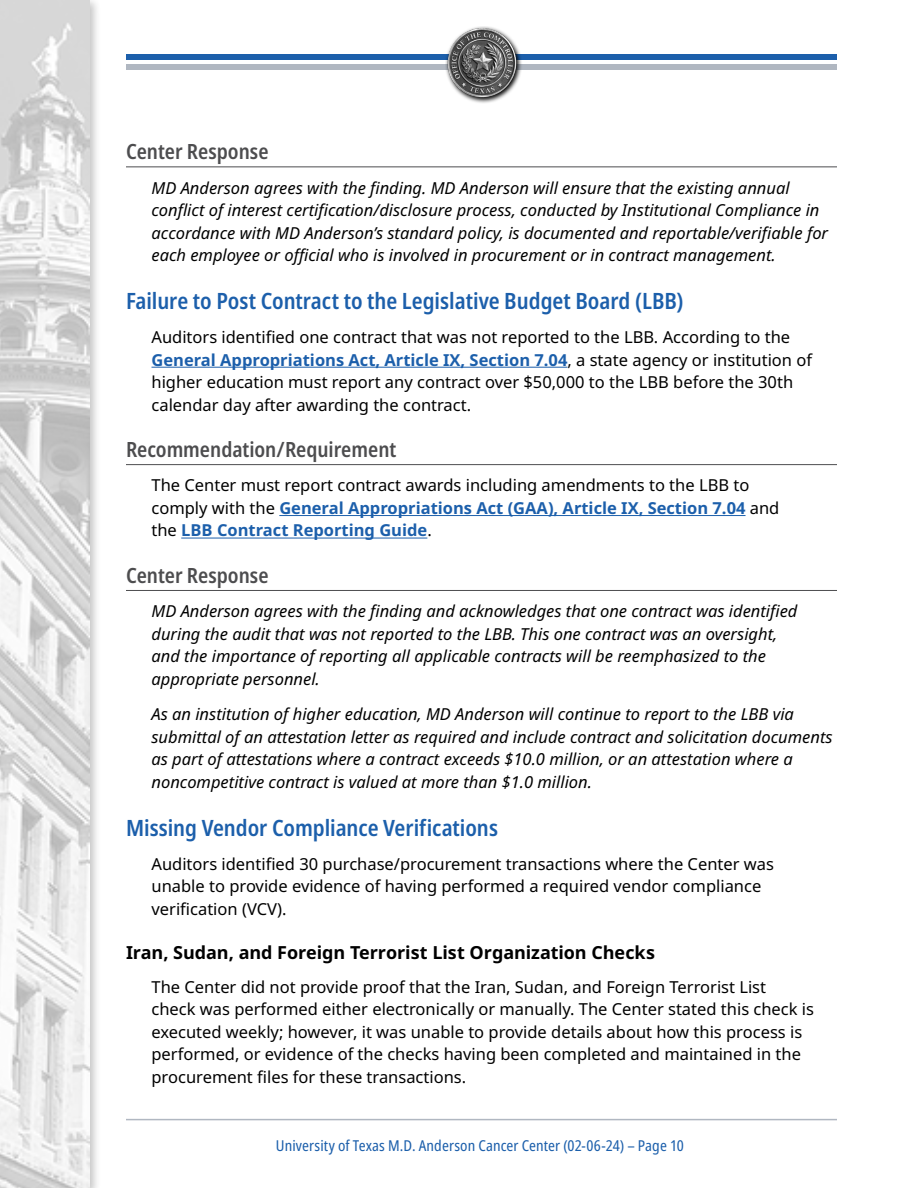
<style>
.page{position:relative;width:918px;height:1188px;background:#fff}
.page>*{position:absolute;margin:0;border:0;box-sizing:border-box;transform-origin:0 0}
.t1{font:600 condensed 22.5px "Noto Sans";color:#1c5fab}
.t2{font:600 condensed 21px "Noto Sans";color:#4d4d4f}
.t3{font:700 18px "Noto Sans";letter-spacing:-.005em;color:#000}
.t4{font:16.5px/22.5px "Noto Sans";color:#000}
.t5{font:italic 16.5px/22.5px "Noto Sans";color:#000}
.t6{font:condensed 15px "Noto Sans";letter-spacing:.005em;color:#1c5fab}
.s1{font-weight:700;color:#1c5fab}
</style>
<div class="page">
<hr style="left:126px;top:1119px;width:711px;height:1px;background:#b0b7c1">
<div style="left:126px;top:54px;width:711px;height:5px;background:#1c5fab"></div>
<div style="left:126px;top:64px;width:711px;height:6px;background:#b0b7c1"></div>
<div style="left:0;top:0;width:101px;height:1188px;background:#000;opacity:.75"></div>
<img style="left:0;top:0;width:90px;height:1188px">
<svg style="left:472px;top:26px;width:50px;height:77px"></svg>
<img style="left:445px;top:27px;width:73px;height:74px">
<hr style="left:126px;top:166px;width:711px;height:1px;background:#4d4d4f">
<hr style="left:152px;top:367px;width:415px;height:1px;background:#1c5fab">
<hr style="left:126px;top:464px;width:711px;height:1px;background:#4d4d4f">
<hr style="left:279px;top:515px;width:467px;height:1px;background:#1c5fab">
<hr style="left:181px;top:538px;width:246px;height:1px;background:#1c5fab">
<hr style="left:126px;top:590px;width:711px;height:1px;background:#4d4d4f">
<p class="t2" style="left:126px;top:137px;width:144px">Center Response</p>
<p class="t5" style="left:152px;top:177px;width:678px">MD Anderson agrees with the finding. MD Anderson will ensure that the existing annual conflict of interest certification/disclosure process, conducted by Institutional Compliance in accordance with MD Anderson’s standard policy, is documented and reportable/verifiable for each employee or official who is involved in procurement or in contract management.</p>
<h1 class="t1" style="left:126px;top:285px;width:559px">Failure to Post Contract to the Legislative Budget Board (LBB)</h1>
<p class="t4" style="left:152px;top:326px;width:662px">Auditors identified one contract that was not reported to the LBB. According to the <span class="s1">General Appropriations Act, Article IX, Section 7.04</span>, a state agency or institution of higher education must report any contract over $50,000 to the LBB before the 30th calendar day after awarding the contract.</p>
<p class="t2" style="left:126px;top:434px;width:272px">Recommendation/Requirement</p>
<p class="t4" style="left:152px;top:475px;width:629px">The Center must report contract awards including amendments to the LBB to comply with the <span class="s1">General Appropriations Act (GAA), Article IX, Section 7.04</span> and the <span class="s1">LBB Contract Reporting Guide</span>.</p>
<p class="t2" style="left:126px;top:560px;width:144px">Center Response</p>
<p class="t5" style="left:152px;top:600px;width:647px">MD Anderson agrees with the finding and acknowledges that one contract was identified during the audit that was not reported to the LBB. This one contract was an oversight, and the importance of reporting all applicable contracts will be reemphasized to the appropriate personnel.</p>
<p class="t5" style="left:152px;top:703px;width:683px">As an institution of higher education, MD Anderson will continue to report to the LBB via submittal of an attestation letter as required and include contract and solicitation documents as part of attestations where a contract exceeds $10.0 million, or an attestation where a noncompetitive contract is valued at more than $1.0 million.</p>
<h1 class="t1" style="left:126px;top:812px;width:374px">Missing Vendor Compliance Verifications</h1>
<p class="t4" style="left:152px;top:853px;width:624px">Auditors identified 30 purchase/procurement transactions where the Center was unable to provide evidence of having performed a required vendor compliance verification (VCV).</p>
<p class="t3" style="left:126px;top:939px;width:531px">Iran, Sudan, and Foreign Terrorist List Organization Checks</p>
<p class="t4" style="left:152px;top:976px;width:664px">The Center did not provide proof that the Iran, Sudan, and Foreign Terrorist List check was performed either electronically or manually. The Center stated this check is executed weekly; however, it was unable to provide details about how this process is performed, or evidence of the checks having been completed and maintained in the procurement files for these transactions.</p>
<p class="t6" style="left:276px;top:1135px;width:410px">University of Texas M.D. Anderson Cancer Center (02-06-24) – Page 10</p>
</div>
